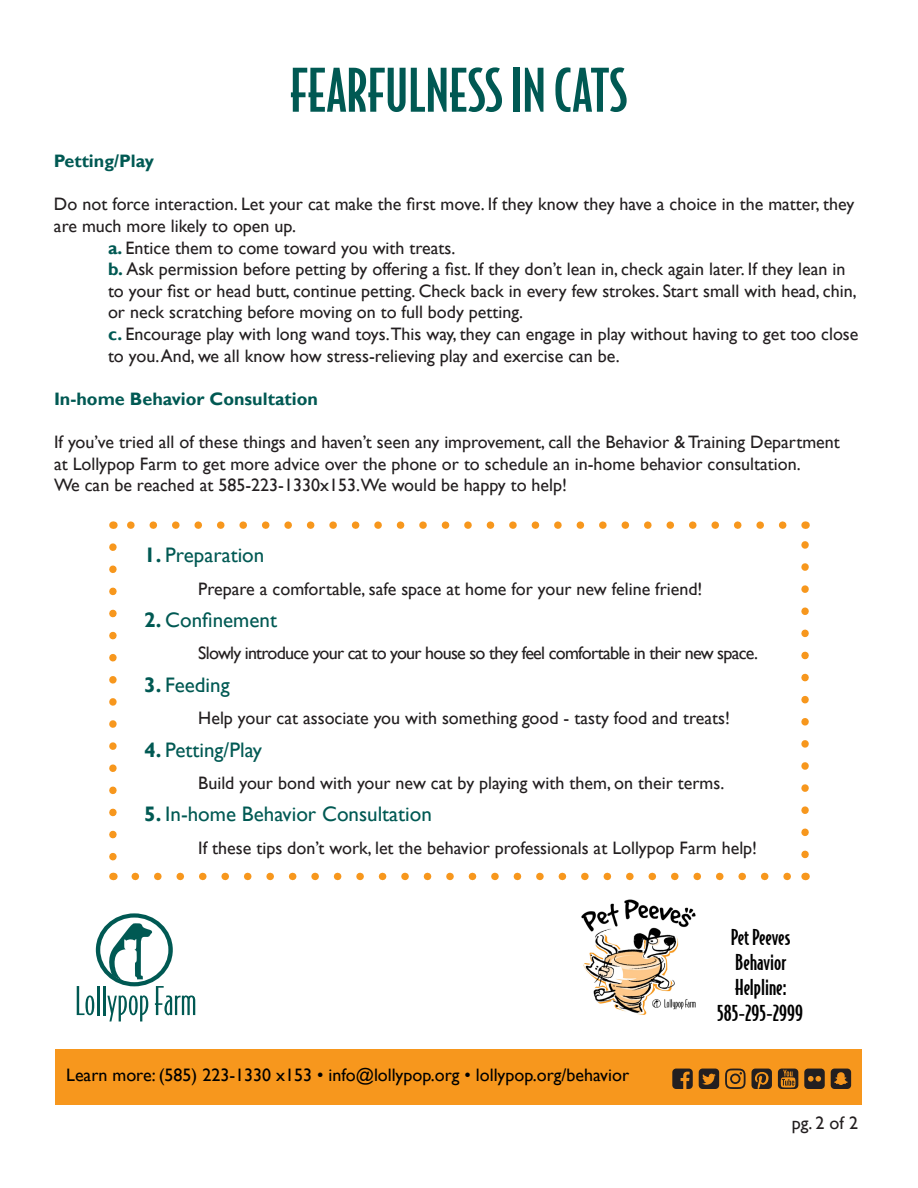
<style>
.page{position:relative;width:918px;height:1188px;background:#fff}
.page>*{position:absolute;margin:0;border:0;box-sizing:border-box;transform-origin:0 0}
.t1{font:500 57px "Bodega Sans";color:#005953}
.t2{font:21px "Gill Sans";color:#005953}
.t3{font:500 21px/25.2px "Bodega Sans";color:#000}
.t4{font:18px/21.6px "Gill Sans";color:#231f20}
.t5{font:18px "Gill Sans";letter-spacing:-.04em;color:#231f20}
.t6{font:18px "Gill Sans";color:#000}
.t7{font:700 18px "Gill Sans";color:#005953}
.s1{font-weight:700;color:#005953}
.s2{font-weight:700}
</style>
<div class="page">
<svg style="left:109px;top:547px;width:8px;height:314px"></svg>
<svg style="left:135px;top:873px;width:656px;height:7px"></svg>
<svg style="left:801px;top:541px;width:8px;height:313px"></svg>
<svg style="left:127px;top:521px;width:656px;height:8px"></svg>
<div style="left:55px;top:1050px;width:807px;height:55px;background:#f7971d"></div>
<svg style="left:77px;top:913px;width:118px;height:109px"></svg>
<svg style="left:672px;top:1069px;width:179px;height:20px"></svg>
<img style="left:581px;top:899px;width:115px;height:116px">
<p class="t1" style="left:290px;top:56px;width:339px">FEARFULNESS IN CATS</p>
<p class="t7" style="left:54px;top:150px;width:101px">Petting/Play</p>
<p class="t4" style="left:54px;top:194px;width:802px">Do not force interaction. Let your cat make the first move. If they know they have a choice in the matter, they are much more likely to open up.</p>
<p class="t4" style="left:108px;top:237px;width:349px"><span class="s1">a.</span> Entice them to come toward you with treats.</p>
<p class="t4" style="left:108px;top:259px;width:750px"><span class="s1">b.</span> Ask permission before petting by offering a fist. If they don’t lean in, check again later. If they lean in to your fist or head butt, continue petting. Check back in every few strokes. Start small with head, chin, or neck scratching before moving on to full body petting.</p>
<p class="t4" style="left:108px;top:324px;width:752px"><span class="s1">c.</span> Encourage play with long wand toys.This way, they can engage in play without having to get too close to you. And, we all know how stress-relieving play and exercise can be.</p>
<p class="t7" style="left:54px;top:388px;width:265px">In-home Behavior Consultation</p>
<p class="t4" style="left:54px;top:432px;width:787px">If you’ve tried all of these things and haven’t seen any improvement, call the Behavior &amp; Training Department</p>
<p class="t4" style="left:54px;top:453px;width:748px">at Lollypop Farm to get more advice over the phone or to schedule an in-home behavior consultation.</p>
<p class="t4" style="left:54px;top:475px;width:515px">We can be reached at 585-223-1330x153.We would be happy to help!</p>
<p class="t2" style="left:144px;top:543px;width:122px"><span class="s2">1.</span> Preparation</p>
<p class="t4" style="left:198px;top:578px;width:506px">Prepare a comfortable, safe space at home for your new feline friend!</p>
<p class="t2" style="left:144px;top:608px;width:134px"><span class="s2">2.</span> Confinement</p>
<p class="t5" style="left:198px;top:643px;width:561px">Slowly introduce your cat to your house so they feel comfortable in their new space.</p>
<p class="t2" style="left:144px;top:673px;width:87px"><span class="s2">3.</span> Feeding</p>
<p class="t4" style="left:198px;top:708px;width:533px">Help your cat associate you with something good - tasty food and treats!</p>
<p class="t2" style="left:144px;top:737px;width:119px"><span class="s2">4.</span> Petting/Play</p>
<p class="t4" style="left:198px;top:773px;width:528px">Build your bond with your new cat by playing with them, on their terms.</p>
<p class="t2" style="left:144px;top:802px;width:289px"><span class="s2">5.</span> In-home Behavior Consultation</p>
<p class="t4" style="left:198px;top:837px;width:560px">If these tips don’t work, let the behavior professionals at Lollypop Farm help!</p>
<p class="t6" style="left:66px;top:1065px;width:564px">Learn more: (585) 223-1330 x153 • info@lollypop.org • lollypop.org/behavior</p>
<p class="t3" style="left:731px;top:924px;width:61px">Pet Peeves<br>Behavior<br>Helpline:</p>
<p class="t3" style="left:717px;top:1000px;width:87px">585-295-2999</p>
<p class="t4" style="left:792px;top:1113px;width:68px">pg. 2 of 2</p>
</div>
